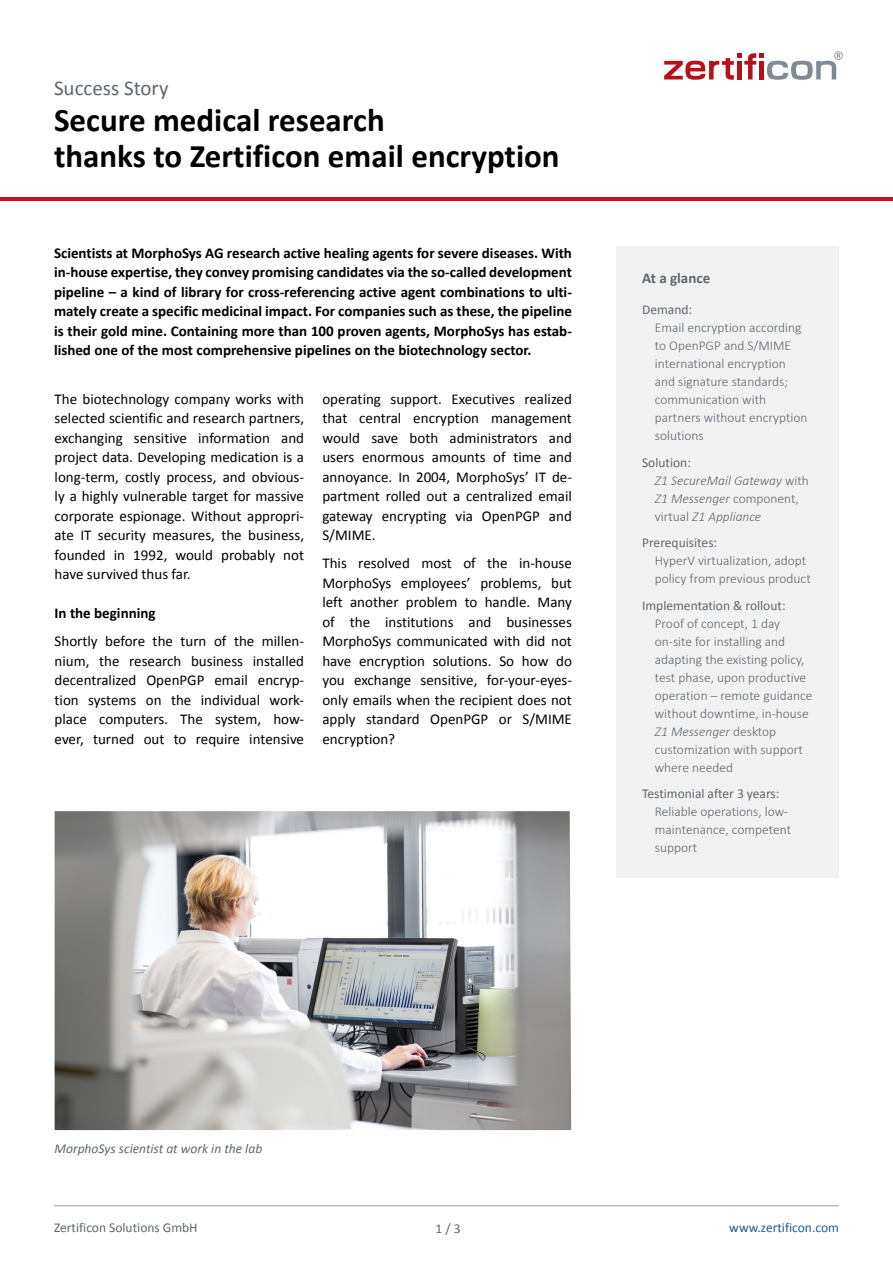
<style>
.page{position:relative;width:893px;height:1263px;background:#fff}
.page>*{position:absolute;margin:0;border:0;box-sizing:border-box;transform-origin:0 0}
.t1{font:700 33px/36px "Calibri";color:#000}
.t2{font:21px "Calibri";color:#5e6770}
.Absatz{font:15px/19.5px "Calibri";color:#000;text-align:justify}
.Einleitung{font:700 15px/19.5px "Calibri";color:#000;text-align:justify}
.Überschrift{font:700 15px "Calibri";color:#000}
.Überschrift-2{font:700 15px "Calibri";color:#5e6770}
.Aufzählung{font:300 13.5px/18px "Calibri";color:#5e6770}
.Aufzählung-2{font:italic 300 13.5px/18px "Calibri";color:#5e6770}
.Bildunterschrift{font:italic 13.5px "Calibri";color:#5e6770}
.t3{font:13.5px "Calibri";color:#5e6770}
.t4{font:13.5px "Calibri";color:#22599b}
.s1{font-weight:400}
.s2{font-weight:400;font-style:normal}
.s3{font-style:normal}
.s4{font-style:italic}
</style>
<div class="page">
<hr style="left:0;top:197px;width:893px;height:4px;background:#c5111f">
<svg style="left:664px;top:51px;width:179px;height:29px"></svg>
<div style="left:617px;top:247px;width:222px;height:631px;background:#f2f2f2"></div>
<hr style="left:54px;top:1205px;width:785px;height:1px;background:#b8bcc1">
<img style="left:55px;top:811px;width:516px;height:319px">
<h2 class="t2" style="left:54px;top:75px;width:116px">Success Story</h2>
<h1 class="t1" style="left:54px;top:103px;width:507px">Secure medical research<br>thanks to Zertificon email encryption</h1>
<p class="Einleitung" style="left:54px;top:243px;width:519px">Scientists at MorphoSys AG research active healing agents for severe diseases. With in-house expertise, they convey promising candidates via the so-called development pipeline – a kind of library for cross-referencing active agent combinations to ulti&shy;mately create a specific medicinal impact. For companies such as these, the pipeline is their gold mine. Containing more than 100 proven agents, MorphoSys has estab&shy;lished one of the most comprehensive pipelines on the biotechnology sector.</p>
<p class="Absatz" style="left:55px;top:389px;width:251px">The biotechnology company works with selected scientific and research partners, exchanging sensitive information and project data. Developing medication is a long-term, costly process, and obvious&shy;ly a highly vulnerable target for massive corporate espionage. Without appropri&shy;ate IT security measures, the business, founded in 1992, would probably not have survived thus far.</p>
<p class="Überschrift" style="left:55px;top:603px;width:103px">In the beginning</p>
<p class="Absatz" style="left:55px;top:631px;width:251px">Shortly before the turn of the millen&shy;nium, the research business installed decentralized OpenPGP email encryp&shy;tion systems on the individual work&shy;place computers. The system, how&shy;ever, turned out to require intensive</p>
<p class="Absatz" style="left:322px;top:389px;width:251px">operating support. Executives realized that central encryption management would save both administrators and users enormous amounts of time and annoyance. In 2004, MorphoSys’ IT de&shy;partment rolled out a centralized email gateway encrypting via OpenPGP and S/MIME.</p>
<p class="Absatz" style="left:322px;top:553px;width:251px">This resolved most of the in-house MorphoSys employees’ problems, but left another problem to handle. Many of the institutions and businesses MorphoSys communicated with did not have encryption solutions. So how do you exchange sensitive, for-your-eyes&shy;only emails when the recipient does not apply standard OpenPGP or S/MIME encryption?</p>
<p class="Überschrift-2" style="left:642px;top:269px;width:70px">At a glance</p>
<p class="Aufzählung" style="left:655px;top:301px;width:154px;text-indent:-13px"><span class="s1">Demand:<br></span>Email encryption according to OpenPGP and S/MIME international encryption and signature standards; communication with partners without encryption solutions</p>
<p class="Aufzählung-2" style="left:655px;top:453px;width:156px;text-indent:-13px"><span class="s2">Solution:<br></span>Z1 SecureMail Gateway <span class="s3">with<br></span>Z1 Messenger <span class="s3">component, virtual</span> Z1 Appliance</p>
<p class="Aufzählung" style="left:655px;top:534px;width:157px;text-indent:-13px"><span class="s1">Prerequisites:<br></span>HyperV virtualization, adopt policy from previous product</p>
<p class="Aufzählung" style="left:655px;top:596px;width:159px;text-indent:-13px"><span class="s1">Implementation &amp; rollout:<br></span>Proof of concept, 1 day on-site for installing and adapting the existing policy, test phase, upon productive operation – remote guidance without downtime, in-house<br><span class="s4">Z1 Messenger</span> desktop customization with support where needed</p>
<p class="Aufzählung" style="left:655px;top:785px;width:138px;text-indent:-13px"><span class="s1">Testimonial after 3 years:<br></span>Reliable operations, low&shy;maintenance, competent support</p>
<p class="Bildunterschrift" style="left:55px;top:1139px;width:209px">MorphoSys scientist at work in the lab</p>
<p class="t3" style="left:54px;top:1218px;width:145px">Zertificon Solutions GmbH</p>
<p class="t3" style="left:435px;top:1220px;width:27px">1 / 3</p>
<p class="t4" style="left:729px;top:1218px;width:111px">www.zertificon.com</p>
</div>
